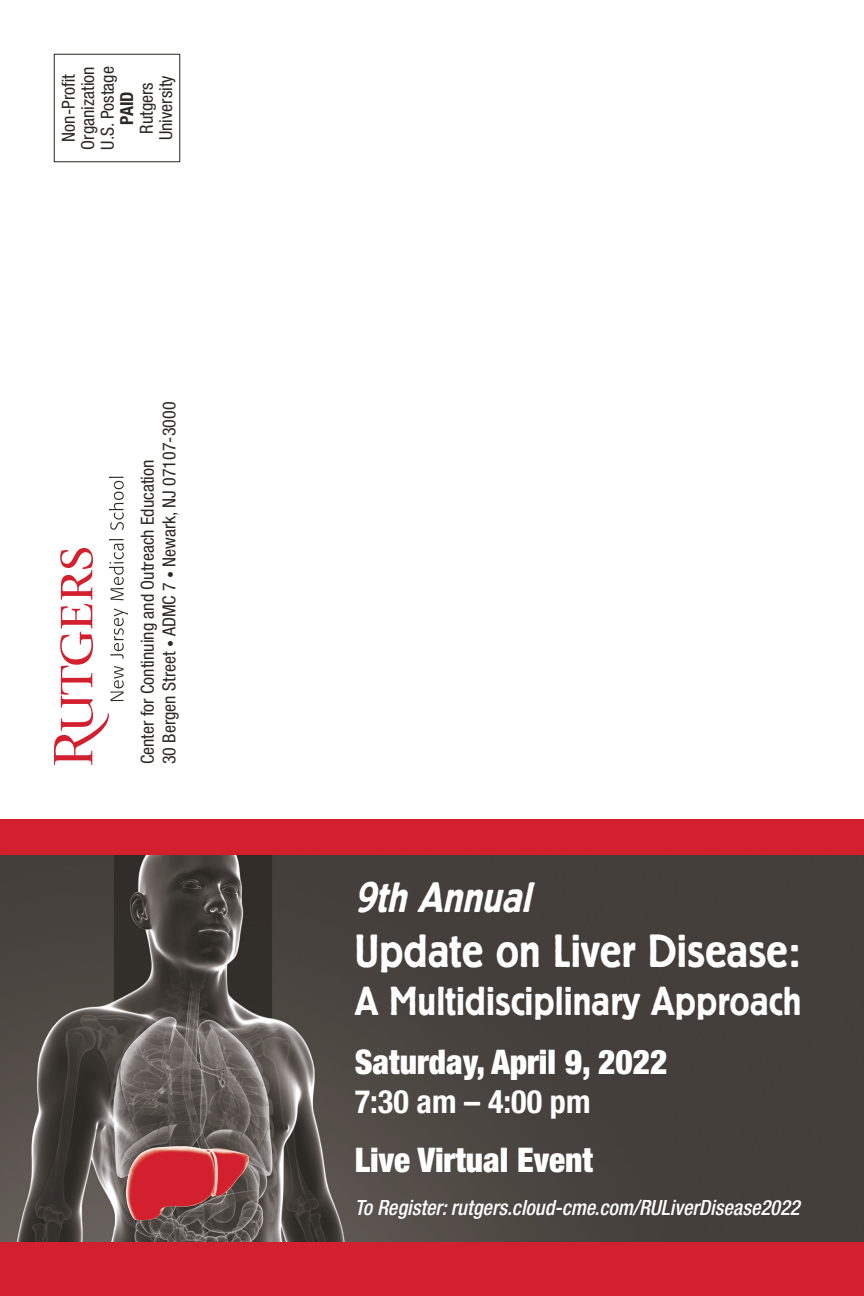
<style>
.page{position:relative;width:864px;height:1296px;background:#fff}
.page>*{position:absolute;margin:0;border:0;box-sizing:border-box;transform-origin:0 0}
.t1{font:500 46px "Berliner Grotesk BQ";color:#fff}
.t2{font:italic 500 42px "Berliner Grotesk BQ";color:#fff}
.t3{font:500 40px "Berliner Grotesk BQ";color:#fff}
.t4{font:900 condensed 34px "Helvetica Neue LT Std";color:#fff}
.t5{font:700 condensed 32.2px "Helvetica Neue LT Std";color:#fff}
.t6{font:italic 500 condensed 21px "Helvetica Neue LT Std";color:#fff}
.t7{font:condensed 18px "Helvetica Neue LT Std";color:#2c2823}
.t8{font:700 condensed 18px "Helvetica Neue LT Std";color:#2c2823}
.s1{font-size:14px}
</style>
<div class="page">
<div style="left:54px;top:54px;width:126px;height:108px;border:1px solid #2c2823"></div>
<img style="left:0;top:855px;width:864px;height:387px">
<div style="left:0;top:1242px;width:864px;height:54px;background:#d2202f"></div>
<div style="left:0;top:819px;width:864px;height:36px;background:#d2202f"></div>
<img style="left:126px;top:1146px;width:123px;height:75px">
<svg style="left:109px;top:477px;width:15px;height:53px"></svg>
<svg style="left:54px;top:539px;width:74px;height:226px"></svg>
<p class="t7" style="left:58px;top:142px;width:69px;rotate:-90deg">Non-Profit</p>
<p class="t7" style="left:77px;top:150px;width:85px;rotate:-90deg">Organization</p>
<p class="t7" style="left:97px;top:150px;width:85px;rotate:-90deg">U.S. Postage</p>
<p class="t8" style="left:116px;top:125px;width:35px;rotate:-90deg">PAID</p>
<p class="t7" style="left:136px;top:134px;width:53px;rotate:-90deg">Rutgers</p>
<p class="t7" style="left:155px;top:140px;width:66px;rotate:-90deg">University</p>
<p class="t7" style="left:159px;top:764px;width:364px;rotate:-90deg">30 Bergen Street <span class="s1">•</span> ADMC 7 <span class="s1">•</span> Newark, NJ 07107-3000</p>
<p class="t7" style="left:137px;top:764px;width:306px;rotate:-90deg">Center for Continuing and Outreach Education</p>
<p class="t2" style="left:355px;top:875px;width:187px">9th Annual</p>
<p class="t1" style="left:355px;top:927px;width:447px">Update on Liver Disease:</p>
<p class="t3" style="left:355px;top:980px;width:448px">A Multidisciplinary Approach</p>
<p class="t4" style="left:355px;top:1041px;width:314px">Saturday, April 9, 2022</p>
<p class="t5" style="left:355px;top:1082px;width:237px">7:30 am – 4:00 pm</p>
<p class="t4" style="left:355px;top:1138px;width:240px">Live Virtual Event</p>
<p class="t6" style="left:355px;top:1195px;width:446px">To Register: rutgers.cloud-cme.com/RULiverDisease2022</p>
</div>
